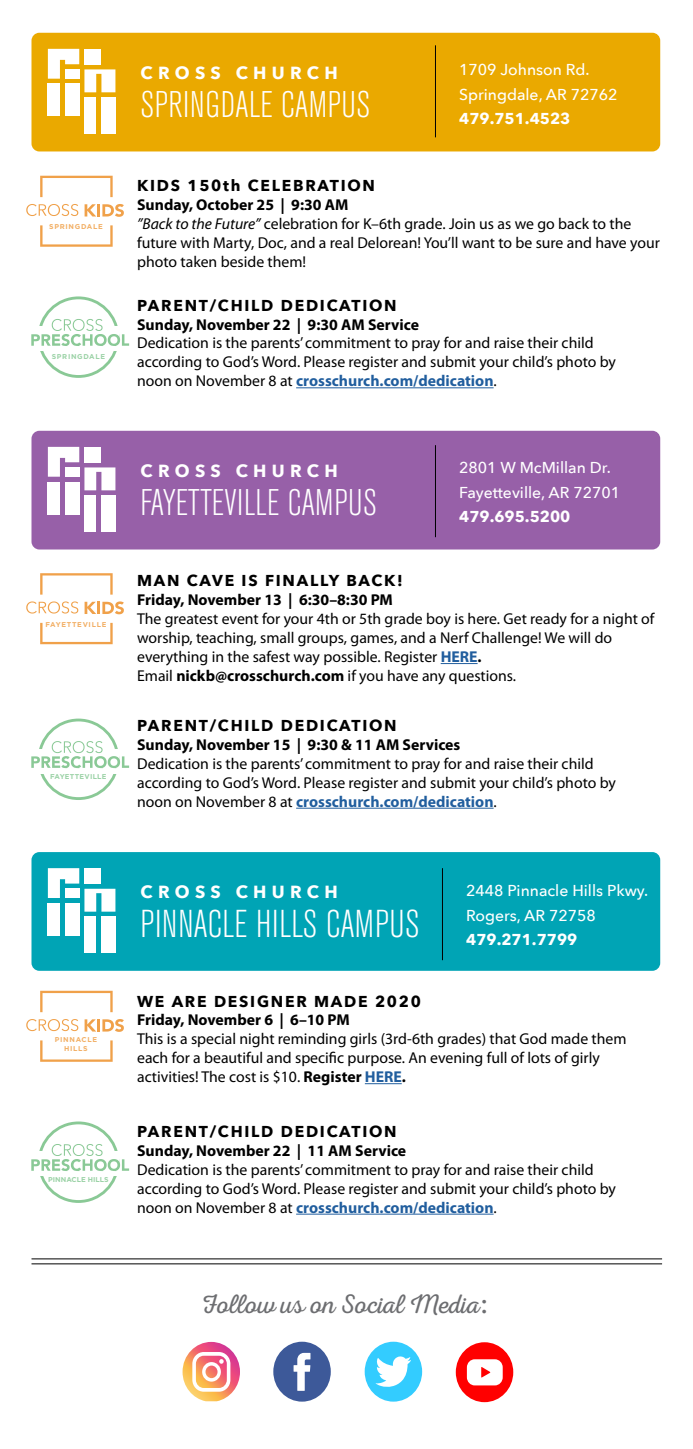
<style>
.page{position:relative;width:693px;height:1449px;background:#fff}
.page>*{position:absolute;margin:0;border:0;box-sizing:border-box;transform-origin:0 0}
.t1{font:300 condensed 38.5px "Akzidenz Grotesk BE";color:#fff}
.t2{font:300 condensed 36.75px "Akzidenz Grotesk BE";color:#fff}
.t3{font:26.95px "Nexa Rust Script L 0";letter-spacing:.005em;color:#6d6e71}
.t4{font:700 17.5px "Avenir Next";letter-spacing:.3em;color:#fff}
.t5{font:15.75px/18.9px "Myriad Pro";color:#000}
.t6{font:700 15.75px "Myriad Pro";color:#000}
.t7{font:700 15.75px "Avenir Next";letter-spacing:.11em;color:#000}
.t8{font:500 15.75px/24.5px "Avenir Next";color:#fff}
.t9{font:700 15.75px "Avenir Next";color:#fff}
.t10{font:700 7px/8.8px "Gotham";letter-spacing:.1em;color:#f2af65;text-align:center}
.t11{font:700 7px "Gotham";color:#9bd2a6}
.t12{font:700 7px "Gotham";letter-spacing:.04em;color:#9bd2a6}
.t13{font:700 7px "Gotham";letter-spacing:.1em;color:#9bd2a6}
.s1{font-weight:700}
.s2{font-style:italic}
.s3{font-weight:700;color:#215e9e}
.s4{font-family:"Futura";font-weight:500}
</style>
<div class="page">
<hr style="left:441px;top:663px;width:37px;height:1px;background:#215e9e">
<hr style="left:365px;top:1083px;width:37px;height:1px;background:#215e9e">
<hr style="left:296px;top:387px;width:198px;height:1px;background:#215e9e">
<hr style="left:296px;top:808px;width:198px;height:1px;background:#215e9e">
<hr style="left:296px;top:1214px;width:198px;height:1px;background:#215e9e">
<div style="left:32px;top:33px;width:628px;height:118px;background:#eaa900;border-radius:8px"></div>
<hr style="left:435px;top:45px;width:1px;height:92px;background:#000">
<div style="left:48px;top:84px;width:12px;height:32px;background:#fff"></div>
<div style="left:65px;top:84px;width:14px;height:32px;background:#fff"></div>
<div style="left:84px;top:97px;width:12px;height:37px;background:#fff"></div>
<div style="left:101px;top:97px;width:14px;height:37px;background:#fff"></div>
<svg style="left:48px;top:49px;width:67px;height:43px"></svg>
<div style="left:84px;top:49px;width:17px;height:15px;background:#fff"></div>
<div style="left:32px;top:431px;width:628px;height:119px;background:#9760a8;border-radius:8px"></div>
<hr style="left:435px;top:445px;width:1px;height:92px;background:#000">
<div style="left:48px;top:482px;width:12px;height:32px;background:#fff"></div>
<div style="left:65px;top:482px;width:14px;height:32px;background:#fff"></div>
<div style="left:84px;top:495px;width:12px;height:37px;background:#fff"></div>
<div style="left:101px;top:495px;width:14px;height:37px;background:#fff"></div>
<svg style="left:48px;top:447px;width:67px;height:43px"></svg>
<div style="left:84px;top:447px;width:17px;height:15px;background:#fff"></div>
<div style="left:32px;top:852px;width:628px;height:119px;background:#00a4b5;border-radius:8px"></div>
<div style="left:48px;top:903px;width:12px;height:32px;background:#fff"></div>
<div style="left:65px;top:903px;width:14px;height:32px;background:#fff"></div>
<div style="left:84px;top:917px;width:12px;height:36px;background:#fff"></div>
<div style="left:101px;top:917px;width:14px;height:36px;background:#fff"></div>
<svg style="left:48px;top:868px;width:67px;height:44px"></svg>
<div style="left:84px;top:868px;width:17px;height:16px;background:#fff"></div>
<hr style="left:442px;top:868px;width:1px;height:92px;background:#000">
<hr style="left:32px;top:1259px;width:630px;height:1px;background:#000">
<hr style="left:32px;top:1264px;width:630px;height:1px;background:#000">
<div style="left:38px;top:296px;width:81px;height:82px;border:3px solid #8ac996;border-radius:50%"></div>
<div style="left:34px;top:327px;width:85px;height:24px;background:#fff"></div>
<svg style="left:31px;top:319px;width:98px;height:27px"></svg>
<div style="left:38px;top:719px;width:81px;height:81px;border:3px solid #8ac996;border-radius:50%"></div>
<div style="left:34px;top:749px;width:85px;height:24px;background:#fff"></div>
<svg style="left:31px;top:741px;width:98px;height:27px"></svg>
<div style="left:38px;top:1122px;width:81px;height:81px;border:3px solid #8ac996;border-radius:50%"></div>
<div style="left:34px;top:1152px;width:85px;height:24px;background:#fff"></div>
<svg style="left:31px;top:1144px;width:98px;height:27px"></svg>
<div style="left:365px;top:1342px;width:57px;height:60px;background:#3cf;border-radius:50%"></div>
<svg style="left:376px;top:1356px;width:35px;height:31px"></svg>
<div style="left:273px;top:1342px;width:58px;height:60px;background:#3d5999;border-radius:50%"></div>
<svg style="left:294px;top:1353px;width:16px;height:38px"></svg>
<div style="left:456px;top:1342px;width:57px;height:60px;background:#f00;border-radius:50%"></div>
<svg style="left:467px;top:1359px;width:36px;height:26px"></svg>
<svg style="left:183px;top:1342px;width:57px;height:59px"></svg>
<svg style="left:40px;top:1040px;width:73px;height:22px"></svg>
<svg style="left:40px;top:991px;width:73px;height:21px"></svg>
<svg style="left:26px;top:1019px;width:52px;height:12px"></svg>
<svg style="left:85px;top:1019px;width:39px;height:13px"></svg>
<svg style="left:40px;top:623px;width:73px;height:21px"></svg>
<svg style="left:40px;top:573px;width:73px;height:22px"></svg>
<svg style="left:26px;top:601px;width:52px;height:13px"></svg>
<svg style="left:85px;top:601px;width:39px;height:13px"></svg>
<svg style="left:40px;top:225px;width:73px;height:22px"></svg>
<svg style="left:40px;top:176px;width:73px;height:21px"></svg>
<svg style="left:26px;top:204px;width:52px;height:12px"></svg>
<svg style="left:85px;top:204px;width:39px;height:13px"></svg>
<p class="t10" style="left:49px;top:222px;width:55px">SPRINGDALE</p>
<p class="t13" style="left:52px;top:352px;width:55px">SPRINGDALE</p>
<p class="t10" style="left:46px;top:620px;width:62px">FAYETTEVILLE</p>
<p class="t12" style="left:50px;top:772px;width:58px">FAYETTEVILLE</p>
<p class="t4" style="left:141px;top:57px;width:199px">CROSS CHURCH</p>
<h2 class="t2" style="left:141px;top:85px;width:231px">SPRINGDALE CAMPUS</h2>
<p class="t8" style="left:459px;top:57px;width:160px">1709 Johnson Rd.<br>Springdale, AR 72762</p>
<p class="t9" style="left:459px;top:105px;width:113px">479.751.4523</p>
<p class="t7" style="left:137px;top:172px;width:239px">KIDS 150th CELEBRATION</p>
<p class="t5" style="left:137px;top:195px;width:524px"><span class="s1">Sunday, October 25 | 9:30 AM<br></span><span class="s2">”Back to the Future”</span> celebration for K–6th grade. Join us as we go back to the future with Marty, Doc, and a real Delorean! You’ll want to be sure and have your photo taken beside them!</p>
<p class="t7" style="left:137px;top:291px;width:261px">PARENT/CHILD DEDICATION</p>
<p class="t6" style="left:137px;top:315px;width:283px">Sunday, November 22 | 9:30 AM Service</p>
<p class="t5" style="left:137px;top:333px;width:480px">Dedication is the parents’ commitment to pray for and raise their child according to God’s Word. Please register and submit your child’s photo by noon on November 8 at <span class="s3">crosschurch.com/dedication</span>.</p>
<p class="t4" style="left:141px;top:455px;width:199px">CROSS CHURCH</p>
<h2 class="t2" style="left:141px;top:483px;width:238px">FAYETTEVILLE CAMPUS</h2>
<p class="t8" style="left:459px;top:455px;width:163px">2801 W McMillan Dr.<br>Fayetteville, AR 72701</p>
<p class="t9" style="left:459px;top:503px;width:113px">479.695.5200</p>
<p class="t7" style="left:137px;top:567px;width:267px">MAN CAVE IS FINALLY BACK!</p>
<p class="t6" style="left:137px;top:591px;width:257px">Friday, November 13 | 6:30–8:30 PM</p>
<p class="t5" style="left:137px;top:609px;width:519px">The greatest event for your 4th or 5th grade boy is here. Get ready for a night of worship, teaching, small groups, games, and a Nerf Challenge! We will do everything in the safest way possible. Register <span class="s3">HERE</span><span class="s1">.<br></span>Email <span class="s1">nickb@crosschurch.com</span> if you have any questions.</p>
<p class="t7" style="left:137px;top:712px;width:261px">PARENT/CHILD DEDICATION</p>
<p class="t6" style="left:137px;top:736px;width:325px">Sunday, November 15 | 9:30 &amp; 11 AM Services</p>
<p class="t5" style="left:137px;top:754px;width:480px">Dedication is the parents’ commitment to pray for and raise their child according to God’s Word. Please register and submit your child’s photo by noon on November 8 at <span class="s3">crosschurch.com/dedication</span>.</p>
<p class="t10" style="left:55px;top:1035px;width:44px">PINNACLE<br>HILLS</p>
<p class="t11" style="left:48px;top:1175px;width:62px">PINNACLE HILLS</p>
<p class="t4" style="left:141px;top:877px;width:199px">CROSS CHURCH</p>
<h1 class="t1" style="left:141px;top:903px;width:280px">PINNACLE HILLS CAMPUS</h1>
<p class="t8" style="left:466px;top:878px;width:184px">2448 Pinnacle Hills Pkwy.<br>Rogers, AR 72758</p>
<p class="t9" style="left:466px;top:926px;width:113px">479.271.7799</p>
<p class="t7" style="left:137px;top:987px;width:285px">WE ARE DESIGNER MADE 2020</p>
<p class="t6" style="left:137px;top:1011px;width:214px">Friday, November 6 | 6–10 PM</p>
<p class="t5" style="left:137px;top:1029px;width:491px">This is a special night reminding girls (3rd-6th grades) that God made them each for a beautiful and specific purpose. An evening full of lots of girly activities! The cost is $10. <span class="s1">Register</span> <span class="s3">HERE</span><span class="s1">.</span></p>
<p class="t7" style="left:137px;top:1118px;width:261px">PARENT/CHILD DEDICATION</p>
<p class="t6" style="left:137px;top:1142px;width:271px">Sunday, November 22 | 11 AM Service</p>
<p class="t5" style="left:137px;top:1160px;width:480px">Dedication is the parents’ commitment to pray for and raise their child according to God’s Word. Please register and submit your child’s photo by noon on November 8 at <span class="s3">crosschurch.com/dedication</span>.</p>
<h3 class="t3" style="left:203px;top:1290px;width:287px">Follow us on Social Media<span class="s4">:</span></h3>
</div>
